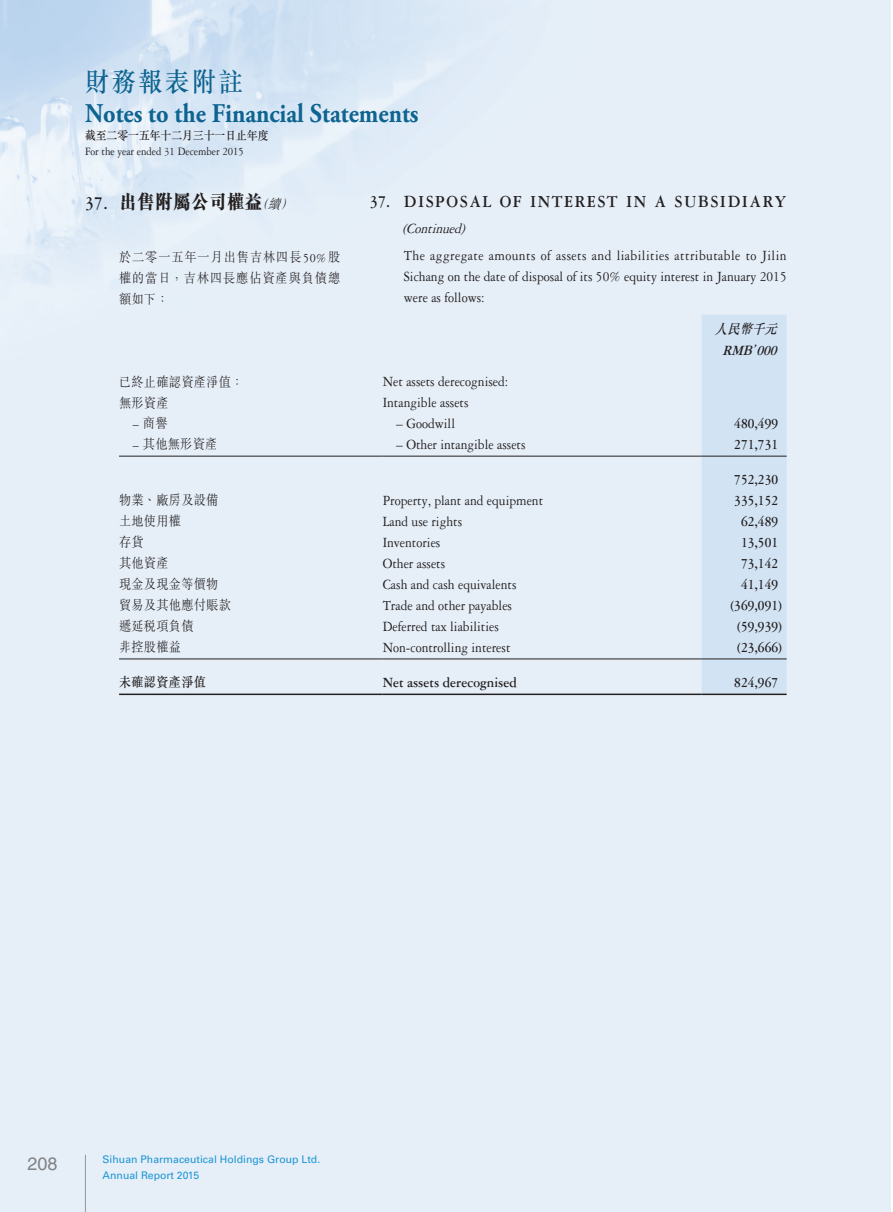
<style>
.page{position:relative;width:893px;height:1212px;background:#fff}
.page>*{position:absolute;margin:0;border:0;box-sizing:border-box;transform-origin:0 0}
.t1{font:700 27px "Adobe Garamond Pro";color:#0e6490;scale:.9 1}
.t2{font:500 27px "M Sung HK";letter-spacing:.1em;color:#0e6490;scale:.9 1}
._8__標題-C{font:800 19.5px "M Sung HK";letter-spacing:.025em;color:#231f20;scale:.9 1}
._3__標題{font:700 18px "Garamond 3 LT Std";letter-spacing:.09em;color:#231f20;scale:.9 1}
.t3{font:18px "Helvetica LT Std";color:#808285}
._1__內文{font:15px/21px "Garamond 3 LT Std";color:#231f20;text-align:justify;scale:.9 1}
._1__內文-2{font:700 15px "Garamond 3 LT Std";color:#231f20;scale:.9 1}
._3__標題-2{font:italic 15px "Garamond 3 LT Std";color:#231f20;scale:.9 1}
._1__內文-3{font:italic 700 15px "Garamond 3 LT Std";color:#231f20;scale:.9 1}
._6__內文-C{font:300 13.5px/21px "M Sung HK";letter-spacing:.025em;color:#231f20;text-align:justify;scale:.9 1}
._6__內文-C-2{font:500 13.5px "M Sung HK";letter-spacing:.025em;color:#231f20;scale:.9 1}
._6__內文-C-3{font:italic 500 13.5px "M Sung HK";color:#231f20;scale:.9 1}
.t4{font:12px "Garamond 3 LT Std";color:#231f20;scale:.9 1}
.t5{font:500 12px "M Sung HK";color:#231f20;scale:.9 1}
.t6{font:10.5px/16.5px "Univers LT Std";color:#1c94d2}
.s1{font-family:"Garamond 3 LT Std";font-weight:400}
.s2{font-family:"Garamond 3 LT Std";font-weight:700}
.s3{font-weight:300;font-style:italic;font-size:13.5px}
</style>
<div class="page">
<hr style="left:85px;top:1155px;width:1px;height:57px;background:#939598">
<div style="left:702px;top:315px;width:85px;height:378px;background:#d2e3f4"></div>
<hr style="left:119px;top:456px;width:264px;height:1px;background:#231f20">
<hr style="left:383px;top:456px;width:319px;height:1px;background:#231f20">
<hr style="left:702px;top:456px;width:85px;height:1px;background:#231f20">
<hr style="left:119px;top:658px;width:264px;height:1px;background:#231f20">
<hr style="left:383px;top:658px;width:319px;height:1px;background:#231f20">
<hr style="left:702px;top:658px;width:85px;height:1px;background:#231f20">
<hr style="left:119px;top:693px;width:264px;height:2px;background:#231f20">
<hr style="left:383px;top:693px;width:319px;height:2px;background:#231f20">
<hr style="left:702px;top:693px;width:85px;height:2px;background:#231f20">
<h1 class="t2" style="left:85px;top:63px;width:177px">財務報表附註</h1>
<h1 class="t1" style="left:85px;top:98px;width:372px">Notes to the Financial Statements</h1>
<p class="t5" style="left:85px;top:127px;width:205px">截至二零一五年十二月三十一日止年度</p>
<p class="t4" style="left:85px;top:145px;width:178px">For the year ended 31 December 2015</p>
<p class="_3__標題" style="left:370px;top:192px;width:464px">37. DISPOSAL OF INTEREST IN A SUBSIDIARY</p>
<p class="_3__標題-2" style="left:402px;top:220px;width:76px">(Continued)</p>
<p class="_1__內文" style="left:404px;top:245px;width:427px">The aggregate amounts of assets and liabilities attributable to Jilin Sichang on the date of disposal of its 50% equity interest in January 2015 were as follows:</p>
<p class="_6__內文-C-3" style="left:715px;top:320px;width:75px">人民幣千元</p>
<p class="_1__內文-3" style="left:722px;top:342px;width:67px">RMB’000</p>
<p class="_6__內文-C" style="left:119px;top:370px;width:140px">已終止確認資產淨值：</p>
<p class="_1__內文" style="left:383px;top:371px;width:141px">Net assets derecognised:</p>
<p class="_6__內文-C" style="left:119px;top:391px;width:57px">無形資產</p>
<p class="_1__內文" style="left:383px;top:392px;width:97px">Intangible assets</p>
<p class="_6__內文-C" style="left:133px;top:412px;width:40px"><span class="s1">–</span> 商譽</p>
<p class="_1__內文" style="left:396px;top:413px;width:67px">– Goodwill</p>
<p class="_1__內文-2" style="left:734px;top:415px;width:50px">480,499</p>
<p class="_6__內文-C" style="left:133px;top:433px;width:95px"><span class="s1">–</span> 其他無形資產</p>
<p class="_1__內文" style="left:396px;top:434px;width:145px">– Other intangible assets</p>
<p class="_1__內文-2" style="left:734px;top:436px;width:50px">271,731</p>
<p class="_1__內文-2" style="left:734px;top:471px;width:50px">752,230</p>
<p class="_6__內文-C" style="left:119px;top:489px;width:112px">物業、廠房及設備</p>
<p class="_1__內文" style="left:383px;top:490px;width:180px">Property, plant and equipment</p>
<p class="_1__內文-2" style="left:734px;top:492px;width:50px">335,152</p>
<p class="_6__內文-C" style="left:119px;top:510px;width:70px">土地使用權</p>
<p class="_1__內文" style="left:383px;top:511px;width:90px">Land use rights</p>
<p class="_1__內文-2" style="left:741px;top:513px;width:43px">62,489</p>
<p class="_6__內文-C" style="left:119px;top:531px;width:29px">存貨</p>
<p class="_1__內文" style="left:383px;top:532px;width:66px">Inventories</p>
<p class="_1__內文-2" style="left:741px;top:534px;width:43px">13,501</p>
<p class="_6__內文-C" style="left:119px;top:552px;width:57px">其他資產</p>
<p class="_1__內文" style="left:383px;top:553px;width:71px">Other assets</p>
<p class="_1__內文-2" style="left:741px;top:555px;width:43px">73,142</p>
<p class="_6__內文-C" style="left:119px;top:573px;width:112px">現金及現金等價物</p>
<p class="_1__內文" style="left:383px;top:574px;width:150px">Cash and cash equivalents</p>
<p class="_1__內文-2" style="left:741px;top:576px;width:43px">41,149</p>
<p class="_6__內文-C" style="left:119px;top:594px;width:126px">貿易及其他應付賬款</p>
<p class="_1__內文" style="left:383px;top:595px;width:145px">Trade and other payables</p>
<p class="_1__內文-2" style="left:730px;top:597px;width:59px">(369,091)</p>
<p class="_6__內文-C" style="left:119px;top:615px;width:84px">遞延稅項負債</p>
<p class="_1__內文" style="left:383px;top:616px;width:131px">Deferred tax liabilities</p>
<p class="_1__內文-2" style="left:737px;top:618px;width:51px">(59,939)</p>
<p class="_6__內文-C" style="left:119px;top:636px;width:70px">非控股權益</p>
<p class="_1__內文" style="left:383px;top:637px;width:144px">Non-controlling interest</p>
<p class="_1__內文-2" style="left:737px;top:639px;width:51px">(23,666)</p>
<p class="_6__內文-C-2" style="left:119px;top:673px;width:98px">未確認資產淨值</p>
<p class="_1__內文-2" style="left:383px;top:674px;width:151px">Net assets derecognised</p>
<p class="_1__內文-2" style="left:734px;top:674px;width:50px">824,967</p>
<p class="_8__標題-C" style="left:85px;top:192px;width:237px"><span class="s2">37.</span> 出售附屬公司權益<span class="s3">（續）</span></p>
<p class="_6__內文-C" style="left:119px;top:245px;width:247px">於二零一五年一月出售吉林四長<span class="s1">50%</span>股權的當日，吉林四長應佔資產與負債總額如下：</p>
<p class="t3" style="left:28px;top:1153px;width:32px">208</p>
<p class="t6" style="left:103px;top:1151px;width:219px">Sihuan Pharmaceutical Holdings Group Ltd.<br>Annual Report 2015</p>
</div>
